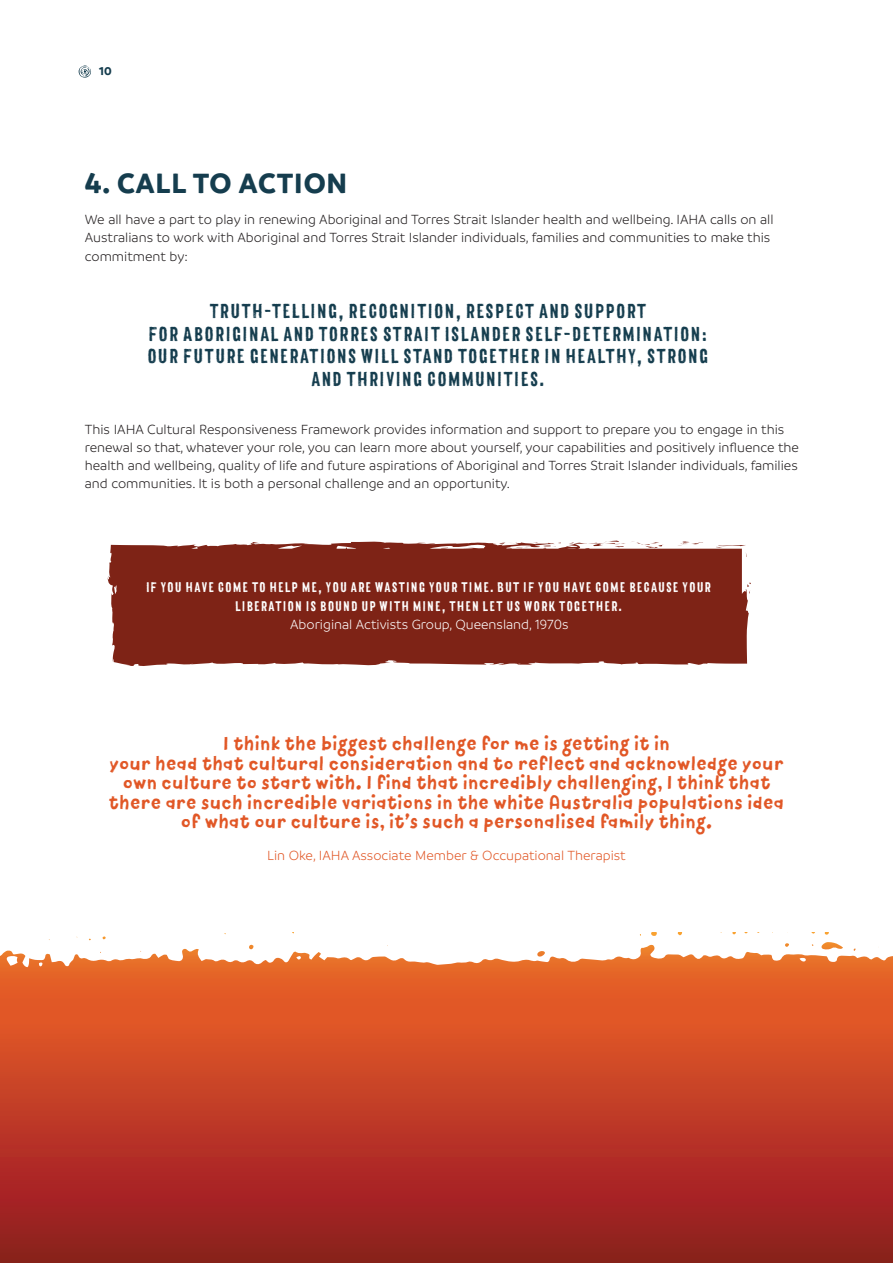
<style>
.page{position:relative;width:893px;height:1263px;background:#fff}
.page>*{position:absolute;margin:0;border:0;box-sizing:border-box;transform-origin:0 0}
.t1{font:700 30px "Branding";letter-spacing:.03em;color:#153d4e}
.t2{font:19.5px/19.5px "Canvas Text Sans";letter-spacing:.02em;color:#e15726;text-align:center}
.t3{font:19.5px/22.4px "Canvas 3 D Sans";color:#153d4e;text-align:center}
.t4{font:300 14.25px/18px "Branding";color:#231f20}
.t5{font:300 14.25px "Branding";color:#e15726}
.t6{font:300 14.25px "Branding";color:#fff}
.t7{font:13.5px/19.5px "Canvas 3 D Sans";letter-spacing:.02em;color:#fff;text-align:center}
.t8{font:700 12px "Branding";color:#153d4e}
</style>
<div class="page">
<svg style="left:108px;top:541px;width:641px;height:125px;background:#863024"></svg>
<svg style="left:493px;top:542px;width:68px;height:7px"></svg>
<svg style="left:417px;top:542px;width:32px;height:7px"></svg>
<svg style="left:747px;top:581px;width:4px;height:13px"></svg>
<svg style="left:0;top:976px;width:893px;height:287px;background:#bd3b24"></svg>
<svg style="left:0;top:932px;width:893px;height:44px"></svg>
<svg style="left:79px;top:65px;width:12px;height:13px"></svg>
<p class="t8" style="left:99px;top:64px;width:14px">10</p>
<h1 class="t1" style="left:85px;top:166px;width:264px">4. CALL TO ACTION</h1>
<p class="t4" style="left:85px;top:210px;width:690px">We all have a part to play in renewing Aboriginal and Torres Strait Islander health and wellbeing. IAHA calls on all<br>Australians to work with Aboriginal and Torres Strait Islander individuals, families and communities to make this</p>
<p class="t4" style="left:85px;top:248px;width:104px">commitment by:</p>
<h2 class="t3" style="left:148px;top:300px;width:564px">TRUTH-TELLING, RECOGNITION, RESPECT AND SUPPORT<br>FOR ABORIGINAL AND TORRES STRAIT ISLANDER SELF-DETERMINATION:<br>OUR FUTURE GENERATIONS WILL STAND TOGETHER IN HEALTHY, STRONG AND THRIVING COMMUNITIES.</h2>
<p class="t4" style="left:85px;top:420px;width:716px">This IAHA Cultural Responsiveness Framework provides information and support to prepare you to engage in this renewal so that, whatever your role, you can learn more about yourself, your capabilities and positively influence the health and wellbeing, quality of life and future aspirations of Aboriginal and Torres Strait Islander individuals, families and communities. It is both a personal challenge and an opportunity.</p>
<p class="t7" style="left:146px;top:577px;width:567px">IF YOU HAVE COME TO HELP ME, YOU ARE WASTING YOUR TIME. BUT IF YOU HAVE COME BECAUSE YOUR<br>LIBERATION IS BOUND UP WITH MINE, THEN LET US WORK TOGETHER.</p>
<p class="t6" style="left:290px;top:617px;width:280px">Aboriginal Activists Group, Queensland, 1970s</p>
<p class="t2" style="left:109px;top:734px;width:677px">I think the biggest challenge for me is getting it in<br>your head that cultural consideration and to reflect and acknowledge your own culture to start with. I find that incredibly challenging, I think that there are such incredible variations in the white Australia populations idea of what our culture is, it’s such a personalised family thing.</p>
<p class="t5" style="left:267px;top:848px;width:360px">Lin Oke, IAHA Associate Member &amp; Occupational Therapist</p>
</div>
